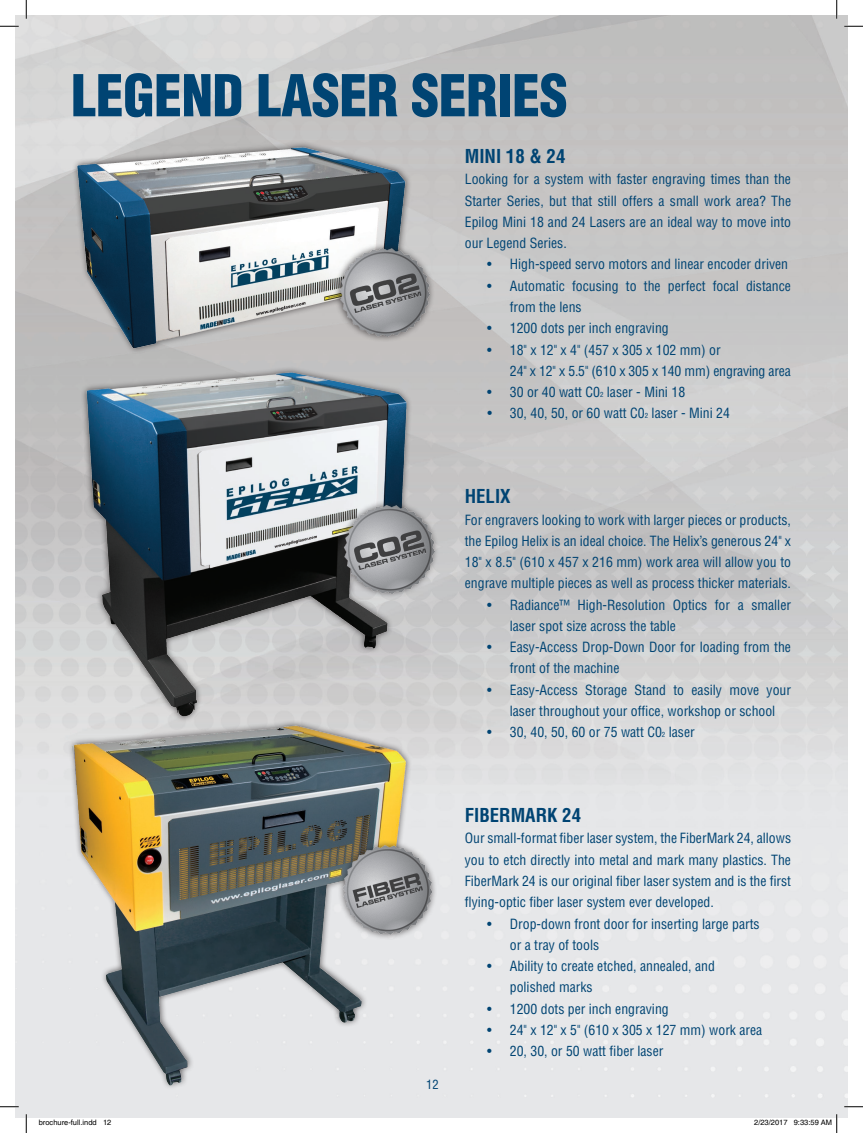
<style>
.page{position:relative;width:863px;height:1133px;background:#fff}
.page>*{position:absolute;margin:0;border:0;box-sizing:border-box;transform-origin:0 0}
.t1{font:900 condensed 56.25px "Helvetica";letter-spacing:-.01em;color:#004473}
.t2{font:700 condensed 18.75px "Helvetica";color:#004473}
.t3{font:condensed 13.75px/21.2px "Helvetica";color:#004473}
.t4{font:condensed 12.5px "Helvetica";color:#004473}
.t5{font:7.5px "Helvetica";color:#000}
.s1{font-size:6.88px}
</style>
<div class="page">
<div style="left:67px;top:719px;width:345px;height:371px;background:#e6e7e9"></div>
<img style="left:71px;top:717px;width:354px;height:369px">
<img style="left:77px;top:364px;width:342px;height:355px">
<div style="left:72px;top:141px;width:340px;height:213px;background:#231f20;opacity:.75"></div>
<img style="left:71px;top:144px;width:341px;height:205px">
<div style="left:333px;top:242px;width:102px;height:100px;background:#231f20;opacity:.75"></div>
<img style="left:336px;top:246px;width:95px;height:94px">
<div style="left:338px;top:499px;width:102px;height:100px;background:#231f20;opacity:.75"></div>
<img style="left:340px;top:502px;width:96px;height:94px">
<div style="left:337px;top:839px;width:100px;height:101px;background:#231f20;opacity:.75"></div>
<img style="left:340px;top:843px;width:95px;height:91px">
<svg style="left:0;top:25px;width:19px;height:2px"></svg>
<svg style="left:844px;top:25px;width:18px;height:2px"></svg>
<svg style="left:0;top:1105px;width:19px;height:2px"></svg>
<svg style="left:844px;top:1105px;width:18px;height:2px"></svg>
<svg style="left:25px;top:0;width:2px;height:19px"></svg>
<svg style="left:25px;top:1114px;width:2px;height:18px"></svg>
<svg style="left:835px;top:0;width:2px;height:19px"></svg>
<svg style="left:793px;top:1114px;width:44px;height:18px"></svg>
<h1 class="t1" style="left:71px;top:60px;width:498px">LEGEND LASER SERIES</h1>
<h2 class="t2" style="left:465px;top:145px;width:102px">MINI 18 &amp; 24</h2>
<p class="t3" style="left:465px;top:169px;width:328px;text-align:justify">Looking for a system with faster engraving times than the Starter Series, but that still offers a small work area? The Epilog Mini 18 and 24 Lasers are an ideal way to move into our Legend Series.</p>
<p class="t3" style="left:487px;top:254px;width:302px">• High-speed servo motors and linear encoder driven</p>
<p class="t3" style="left:510px;top:275px;width:283px;text-indent:-22px">• Automatic focusing to the perfect focal distance from the lens</p>
<p class="t3" style="left:487px;top:317px;width:183px">• 1200 dots per inch engraving</p>
<p class="t3" style="left:510px;top:339px;width:283px;text-indent:-22px">• 18" x 12" x 4" (457 x 305 x 102 mm) or<br>24" x 12" x 5.5" (610 x 305 x 140 mm) engraving area</p>
<p class="t3" style="left:487px;top:381px;width:199px">• 30 or 40 watt C0<span class="s1">2</span> laser - Mini 18</p>
<p class="t3" style="left:487px;top:402px;width:244px">• 30, 40, 50, or 60 watt C0<span class="s1">2</span> laser - Mini 24</p>
<h2 class="t2" style="left:465px;top:485px;width:47px">HELIX</h2>
<p class="t3" style="left:465px;top:509px;width:328px;text-align:justify">For engravers looking to work with larger pieces or products, the Epilog Helix is an ideal choice. The Helix’s generous 24" x 18" x 8.5" (610 x 457 x 216 mm) work area will allow you to engrave multiple pieces as well as process thicker materials.</p>
<p class="t3" style="left:510px;top:594px;width:283px;text-indent:-22px">• Radiance™ High-Resolution Optics for a smaller laser spot size across the table</p>
<p class="t3" style="left:510px;top:636px;width:283px;text-indent:-22px">• Easy-Access Drop-Down Door for loading from the front of the machine</p>
<p class="t3" style="left:487px;top:679px;width:305px;text-align:center">• Easy-Access Storage Stand to easily move your laser throughout your office, workshop or school</p>
<p class="t3" style="left:487px;top:721px;width:209px">• 30, 40, 50, 60 or 75 watt C0<span class="s1">2</span> laser</p>
<p class="t4" style="left:426px;top:1077px;width:14px">12</p>
<h2 class="t2" style="left:465px;top:803px;width:118px">FIBERMARK 24</h2>
<p class="t3" style="left:465px;top:827px;width:328px;text-align:justify">Our small-format fiber laser system, the FiberMark 24, allows you to etch directly into metal and mark many plastics. The FiberMark 24 is our original fiber laser system and is the first flying-optic fiber laser system ever developed.</p>
<p class="t3" style="left:510px;top:912px;width:251px;text-indent:-22px">• Drop-down front door for inserting large parts or a tray of tools</p>
<p class="t3" style="left:510px;top:955px;width:207px;text-indent:-22px">• Ability to create etched, annealed, and polished marks</p>
<p class="t3" style="left:487px;top:997px;width:183px">• 1200 dots per inch engraving</p>
<p class="t3" style="left:487px;top:1019px;width:276px">• 24" x 12" x 5" (610 x 305 x 127 mm) work area</p>
<p class="t3" style="left:487px;top:1040px;width:178px">• 20, 30, or 50 watt fiber laser</p>
<p class="t5" style="left:39px;top:1118px;width:74px">brochure-full.indd 12</p>
<p class="t5" style="left:754px;top:1118px;width:79px">2/23/2017 9:33:59 AM</p>
</div>
